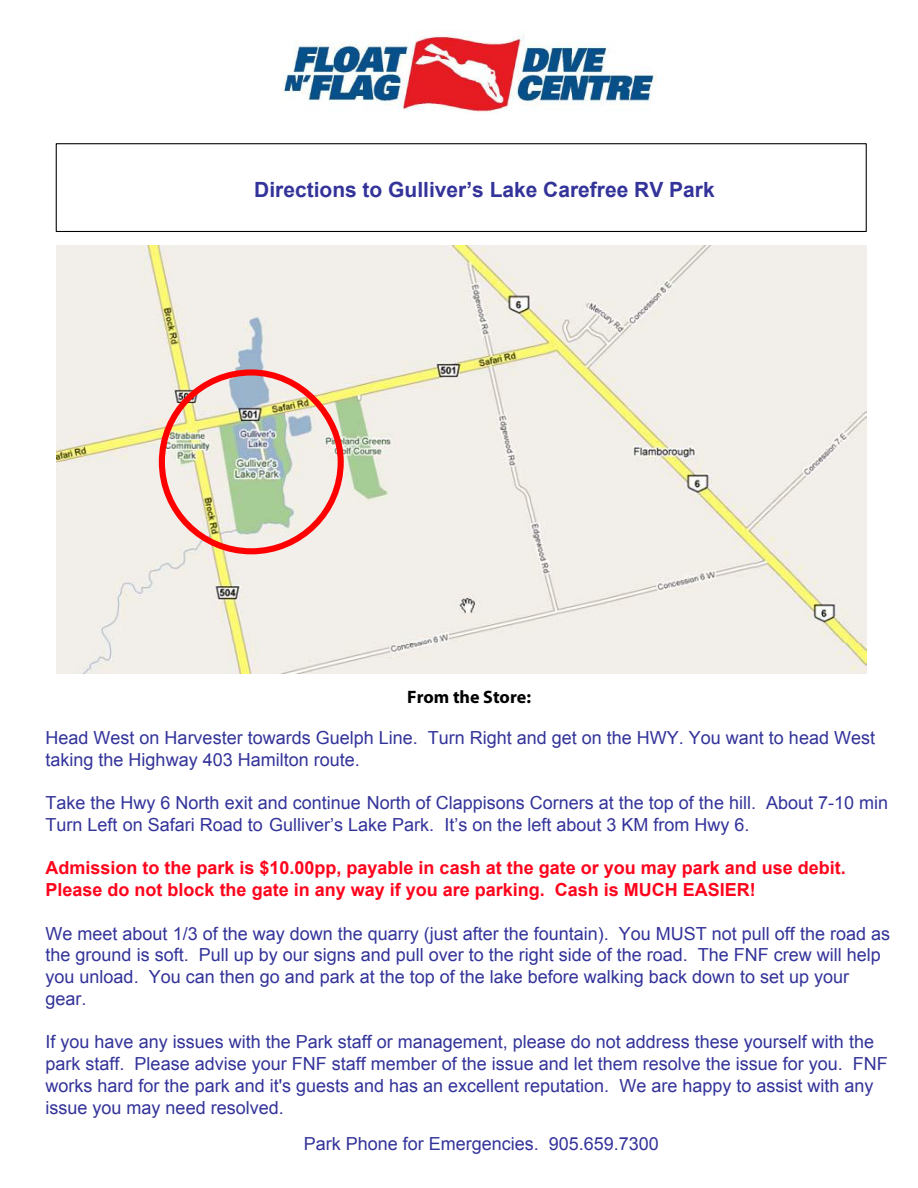
<style>
.page{position:relative;width:918px;height:1188px;background:#fff}
.page>*{position:absolute;margin:0;border:0;box-sizing:border-box;transform-origin:0 0}
.t1{font:700 21px "Arial";color:#33339a}
.t2{font:18px/21.8px "Arial";color:#33339a}
.t3{font:700 18px/21.8px "Arial";color:#ff051d}
.t4{font:700 18px "Myriad";color:#000}
</style>
<div class="page">
<img style="left:57px;top:246px;width:809px;height:427px">
<div style="left:56px;top:143px;width:811px;height:89px;border:1px solid #000"></div>
<div style="left:159px;top:369px;width:185px;height:185px;border:6px solid #f00;border-radius:50%"></div>
<img style="left:282px;top:33px;width:375px;height:79px">
<p class="t1" style="left:254px;top:176px;width:462px">Directions to Gulliver’s Lake Carefree RV Park</p>
<p class="t4" style="left:407px;top:688px;width:125px">From the Store:</p>
<p class="t2" style="left:46px;top:727px;width:831px">Head West on Harvester towards Guelph Line. Turn Right and get on the HWY. You want to head West taking the Highway 403 Hamilton route.</p>
<p class="t2" style="left:46px;top:792px;width:844px">Take the Hwy 6 North exit and continue North of Clappisons Corners at the top of the hill. About 7-10 min<br>Turn Left on Safari Road to Gulliver’s Lake Park. It’s on the left about 3 KM from Hwy 6.</p>
<p class="t3" style="left:46px;top:858px;width:802px">Admission to the park is $10.00pp, payable in cash at the gate or you may park and use debit.<br>Please do not block the gate in any way if you are parking. Cash is MUCH EASIER!</p>
<p class="t2" style="left:46px;top:923px;width:846px">We meet about 1/3 of the way down the quarry (just after the fountain). You MUST not pull off the road as the ground is soft. Pull up by our signs and pull over to the right side of the road. The FNF crew will help you unload. You can then go and park at the top of the lake before walking back down to set up your gear.</p>
<p class="t2" style="left:46px;top:1031px;width:844px">If you have any issues with the Park staff or management, please do not address these yourself with the park staff. Please advise your FNF staff member of the issue and let them resolve the issue for you. FNF works hard for the park and it's guests and has an excellent reputation. We are happy to assist with any issue you may need resolved.</p>
<p class="t2" style="left:304px;top:1133px;width:357px">Park Phone for Emergencies. 905.659.7300</p>
</div>
